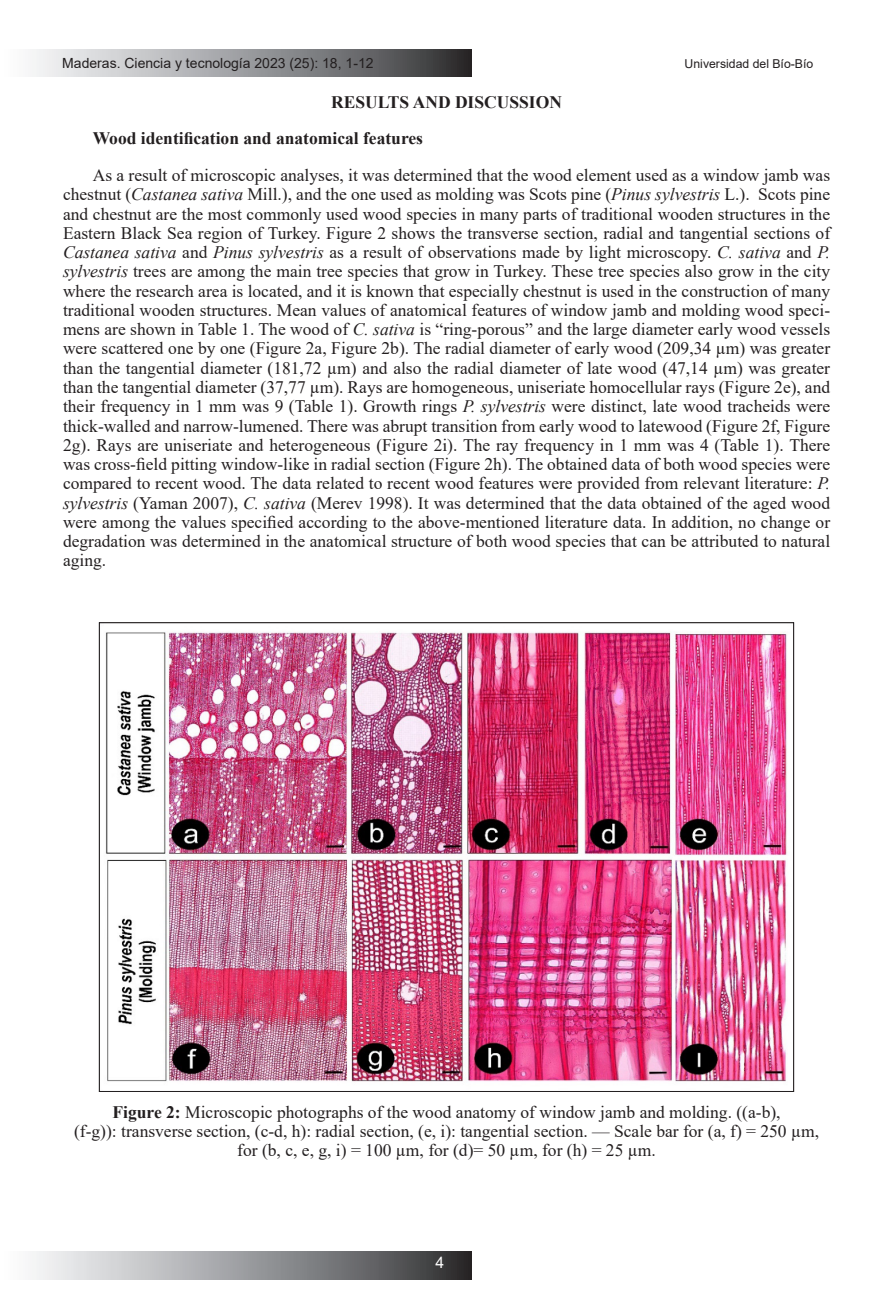
<style>
.page{position:relative;width:893px;height:1315px;background:#fff}
.page>*{position:absolute;margin:0;border:0;box-sizing:border-box;transform-origin:0 0}
.t1{font:17.5px/19.2px "Times New Roman";color:#231f20;text-align:justify}
.t2{font:700 17.5px "Times New Roman";color:#231f20}
.t3{font:15.75px "Arial";color:#fff}
.t4{font:14px "Arial";color:#231f20}
.t5{font:12.25px "Arial";color:#231f20}
.s1{font-style:italic}
.s2{font-weight:700}
</style>
<div class="page">
<div style="left:0;top:49px;width:471px;height:28px;background:linear-gradient(to right,#fff,#333436)"></div>
<div style="left:0;top:1252px;width:471px;height:27px;background:linear-gradient(to right,#fff,#333436)"></div>
<img style="left:105px;top:631px;width:682px;height:451px">
<p class="t4" style="left:62px;top:53px;width:313px">Maderas. Ciencia y tecnología 2023 (25): 18, 1-12</p>
<p class="t5" style="left:685px;top:56px;width:130px">Universidad del Bío-Bío</p>
<p class="t2" style="left:331px;top:89px;width:232px">RESULTS AND DISCUSSION</p>
<p class="t2" style="left:93px;top:126px;width:332px">Wood identification and anatomical features</p>
<p class="t1" style="left:63px;top:165px;width:769px;text-indent:30px">As a result of microscopic analyses, it was determined that the wood element used as a window jamb was chestnut (<span class="s1">Castanea sativa</span> Mill.), and the one used as molding was Scots pine (<span class="s1">Pinus sylvestris</span> L.). Scots pine and chestnut are the most commonly used wood species in many parts of traditional wooden structures in the Eastern Black Sea region of Turkey. Figure 2 shows the transverse section, radial and tangential sections of <span class="s1">Castanea sativa</span> and <span class="s1">Pinus sylvestris</span> as a result of observations made by light microscopy. <span class="s1">C. sativa</span> and <span class="s1">P. sylvestris</span> trees are among the main tree species that grow in Turkey. These tree species also grow in the city where the research area is located, and it is known that especially chestnut is used in the construction of many traditional wooden structures. Mean values of anatomical features of window jamb and molding wood speci&shy;mens are shown in Table 1. The wood of <span class="s1">C. sativa</span> is “ring-porous” and the large diameter early wood vessels were scattered one by one (Figure 2a, Figure 2b). The radial diameter of early wood (209,34 µm) was greater than the tangential diameter (181,72 µm) and also the radial diameter of late wood (47,14 µm) was greater than the tangential diameter (37,77 µm). Rays are homogeneous, uniseriate homocellular rays (Figure 2e), and their frequency in 1 mm was 9 (Table 1). Growth rings <span class="s1">P. sylvestris</span> were distinct, late wood tracheids were thick-walled and narrow-lumened. There was abrupt transition from early wood to latewood (Figure 2f, Figure 2g). Rays are uniseriate and heterogeneous (Figure 2i). The ray frequency in 1 mm was 4 (Table 1). There was cross-field pitting window-like in radial section (Figure 2h). The obtained data of both wood species were compared to recent wood. The data related to recent wood features were provided from relevant literature: <span class="s1">P. sylvestris</span> (Yaman 2007), <span class="s1">C. sativa</span> (Merev 1998). It was determined that the data obtained of the aged wood were among the values specified according to the above-mentioned literature data. In addition, no change or degradation was determined in the anatomical structure of both wood species that can be attributed to natural aging.</p>
<p class="t1" style="left:74px;top:1101px;width:747px;text-align:center"><span class="s2">Figure 2:</span> Microscopic photographs of the wood anatomy of window jamb and molding. ((a-b),<br>(f-g)): transverse section, (c-d, h): radial section, (e, i): tangential section. — Scale bar for (a, f) = 250 µm, for (b, c, e, g, i) = 100 µm, for (d)= 50 µm, for (h) = 25 µm.</p>
<p class="t3" style="left:435px;top:1252px;width:10px">4</p>
</div>
